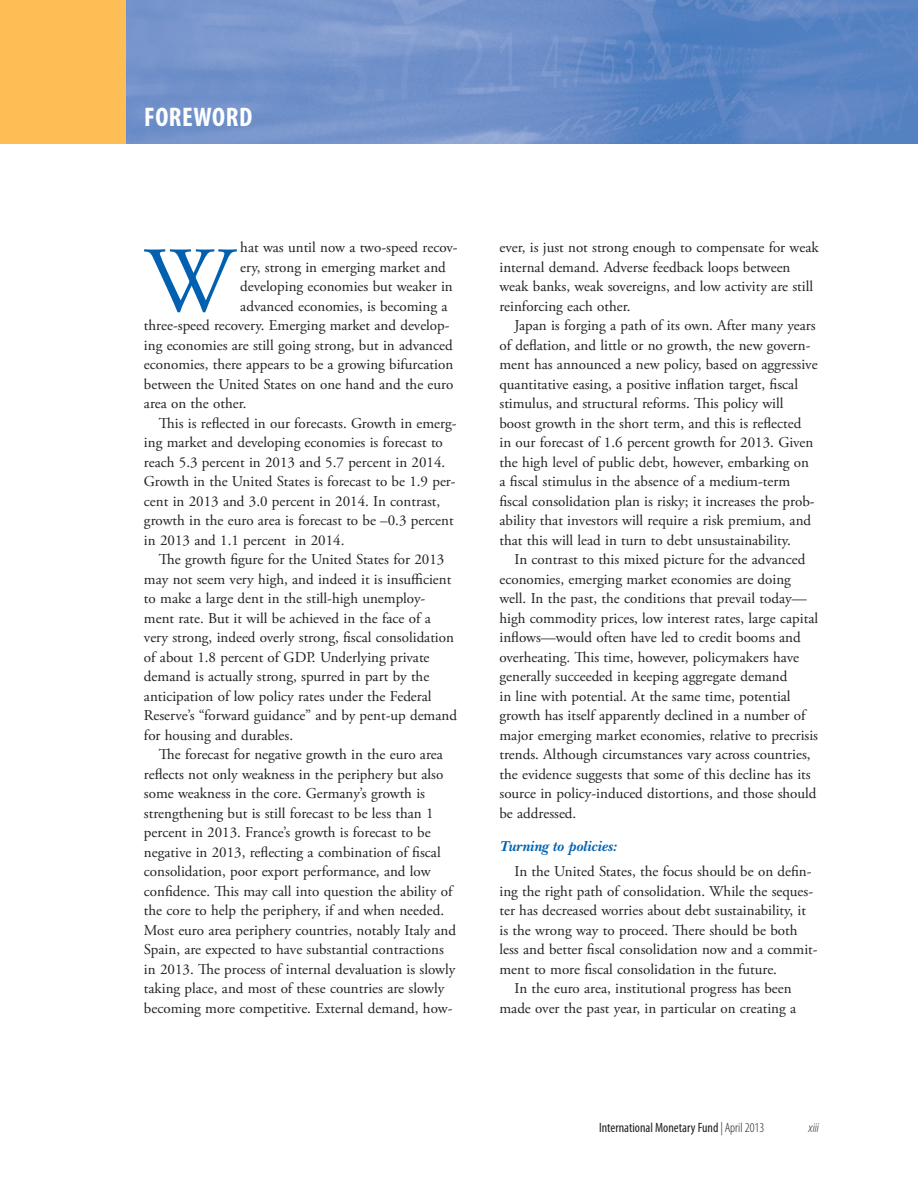
<style>
.page{position:relative;width:918px;height:1188px;background:#fff}
.page>*{position:absolute;margin:0;border:0;box-sizing:border-box;transform-origin:0 0}
.t1{font:92.85px "Adobe Garamond Pro";color:#0161b0}
.t2{font:700 condensed 27px "Myriad Pro";letter-spacing:.02em;color:#fff}
.t3{font:15px/19.5px "Adobe Garamond Pro";color:#231f20}
.t4{font:italic 700 15px "New Baskerville";color:#0161b0}
.t5{font:condensed 13.5px "Myriad Pro";color:#231f20}
.t6{font:italic 300 condensed 13.5px "Myriad Pro";color:#231f20}
.s1{font-weight:300;font-style:italic}
.s2{font-weight:300}
</style>
<div class="page">
<div style="left:0;top:0;width:126px;height:144px;background:#fdbe56"></div>
<img style="left:126px;top:0;width:792px;height:144px">
<h2 class="t2" style="left:144px;top:100px;width:110px">FOREWORD</h2>
<p class="t3" style="left:240px;top:238px;width:219px">hat was until now a two-speed recov-</p>
<p class="t3" style="left:240px;top:258px;width:207px">ery, strong in emerging market and</p>
<p class="t3" style="left:240px;top:277px;width:214px">developing economies but weaker in</p>
<p class="t3" style="left:240px;top:297px;width:209px">advanced economies, is becoming a</p>
<p class="t3" style="left:144px;top:316px;width:307px">three-speed recovery. Emerging market and develop-</p>
<p class="t3" style="left:144px;top:336px;width:310px">ing economies are still going strong, but in advanced</p>
<p class="t3" style="left:144px;top:355px;width:311px">economies, there appears to be a growing bifurcation</p>
<p class="t3" style="left:144px;top:375px;width:311px">between the United States on one hand and the euro</p>
<p class="t3" style="left:144px;top:394px;width:104px">area on the other.</p>
<p class="t3" style="left:159px;top:414px;width:299px">This is reflected in our forecasts. Growth in emerg-</p>
<p class="t3" style="left:144px;top:433px;width:300px">ing market and developing economies is forecast to</p>
<p class="t3" style="left:144px;top:453px;width:303px">reach 5.3 percent in 2013 and 5.7 percent in 2014.</p>
<p class="t3" style="left:144px;top:472px;width:313px">Growth in the United States is forecast to be 1.9 per-</p>
<p class="t3" style="left:144px;top:492px;width:298px">cent in 2013 and 3.0 percent in 2014. In contrast,</p>
<p class="t3" style="left:144px;top:511px;width:311px">growth in the euro area is forecast to be –0.3 percent</p>
<p class="t3" style="left:144px;top:531px;width:202px">in 2013 and 1.1 percent in 2014.</p>
<p class="t3" style="left:159px;top:550px;width:287px">The growth figure for the United States for 2013</p>
<p class="t3" style="left:144px;top:570px;width:309px">may not seem very high, and indeed it is insufficient</p>
<p class="t3" style="left:144px;top:589px;width:283px">to make a large dent in the still-high unemploy-</p>
<p class="t3" style="left:144px;top:609px;width:288px">ment rate. But it will be achieved in the face of a</p>
<p class="t3" style="left:144px;top:628px;width:312px">very strong, indeed overly strong, fiscal consolidation</p>
<p class="t3" style="left:144px;top:648px;width:287px">of about 1.8 percent of GDP. Underlying private</p>
<p class="t3" style="left:144px;top:667px;width:287px">demand is actually strong, spurred in part by the</p>
<p class="t3" style="left:144px;top:687px;width:289px">anticipation of low policy rates under the Federal</p>
<p class="t3" style="left:144px;top:706px;width:315px">Reserve’s “forward guidance” and by pent-up demand</p>
<p class="t3" style="left:144px;top:726px;width:151px">for housing and durables.</p>
<p class="t3" style="left:159px;top:745px;width:285px">The forecast for negative growth in the euro area</p>
<p class="t3" style="left:144px;top:765px;width:301px">reflects not only weakness in the periphery but also</p>
<p class="t3" style="left:144px;top:784px;width:283px">some weakness in the core. Germany’s growth is</p>
<p class="t3" style="left:144px;top:804px;width:291px">strengthening but is still forecast to be less than 1</p>
<p class="t3" style="left:144px;top:823px;width:288px">percent in 2013. France’s growth is forecast to be</p>
<p class="t3" style="left:144px;top:843px;width:298px">negative in 2013, reflecting a combination of fiscal</p>
<p class="t3" style="left:144px;top:862px;width:288px">consolidation, poor export performance, and low</p>
<p class="t3" style="left:144px;top:882px;width:310px">confidence. This may call into question the ability of</p>
<p class="t3" style="left:144px;top:901px;width:302px">the core to help the periphery, if and when needed.</p>
<p class="t3" style="left:144px;top:921px;width:313px">Most euro area periphery countries, notably Italy and</p>
<p class="t3" style="left:144px;top:940px;width:301px">Spain, are expected to have substantial contractions</p>
<p class="t3" style="left:144px;top:960px;width:313px">in 2013. The process of internal devaluation is slowly</p>
<p class="t3" style="left:144px;top:979px;width:302px">taking place, and most of these countries are slowly</p>
<p class="t3" style="left:144px;top:999px;width:310px">becoming more competitive. External demand, how-</p>
<h1 class="t1" style="left:145px;top:226px;width:91px">W</h1>
<p class="t3" style="left:499px;top:238px;width:321px">ever, is just not strong enough to compensate for weak internal demand. Adverse feedback loops between weak banks, weak sovereigns, and low activity are still reinforcing each other.</p>
<p class="t3" style="left:499px;top:316px;width:320px;text-indent:15px">Japan is forging a path of its own. After many years of deflation, and little or no growth, the new govern&shy;ment has announced a new policy, based on aggressive quantitative easing, a positive inflation target, fiscal stimulus, and structural reforms. This policy will boost growth in the short term, and this is reflected<br>in our forecast of 1.6 percent growth for 2013. Given the high level of public debt, however, embarking on a fiscal stimulus in the absence of a medium-term fiscal consolidation plan is risky; it increases the prob&shy;ability that investors will require a risk premium, and that this will lead in turn to debt unsustainability.</p>
<p class="t3" style="left:499px;top:550px;width:320px;text-indent:15px">In contrast to this mixed picture for the advanced economies, emerging market economies are doing well. In the past, the conditions that prevail today— high commodity prices, low interest rates, large capital inflows—would often have led to credit booms and overheating. This time, however, policymakers have generally succeeded in keeping aggregate demand<br>in line with potential. At the same time, potential growth has itself apparently declined in a number of major emerging market economies, relative to precrisis trends. Although circumstances vary across countries, the evidence suggests that some of this decline has its source in policy-induced distortions, and those should be addressed.</p>
<p class="t4" style="left:499px;top:837px;width:119px">Turning to policies:</p>
<p class="t3" style="left:514px;top:862px;width:299px">In the United States, the focus should be on defin-</p>
<p class="t3" style="left:499px;top:882px;width:315px">ing the right path of consolidation. While the seques-</p>
<p class="t3" style="left:499px;top:901px;width:308px">ter has decreased worries about debt sustainability, it</p>
<p class="t3" style="left:499px;top:921px;width:299px">is the wrong way to proceed. There should be both</p>
<p class="t3" style="left:499px;top:940px;width:320px">less and better fiscal consolidation now and a commit-</p>
<p class="t3" style="left:499px;top:960px;width:279px">ment to more fiscal consolidation in the future.</p>
<p class="t3" style="left:514px;top:979px;width:279px">In the euro area, institutional progress has been</p>
<p class="t3" style="left:499px;top:999px;width:298px">made over the past year, in particular on creating a</p>
<p class="t5" style="left:599px;top:1120px;width:167px">International Monetary Fund <span class="s1">|</span> <span class="s2">April 2013</span></p>
<p class="t6" style="left:809px;top:1120px;width:12px">xiii</p>
</div>
